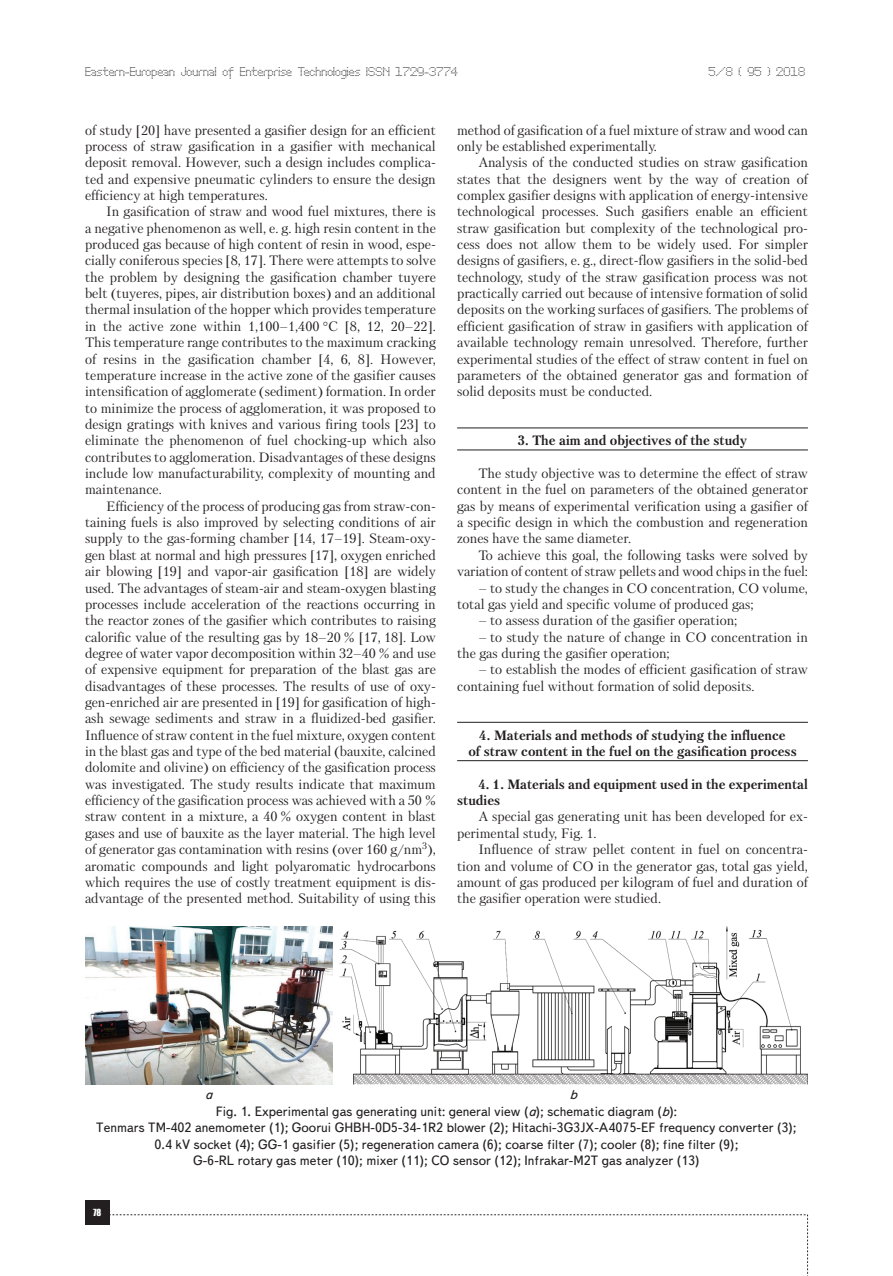
<style>
.page{position:relative;width:893px;height:1276px;background:#fff}
.page>*{position:absolute;margin:0;border:0;box-sizing:border-box;transform-origin:0 0}
.t1{font:13.5px/16.4px "Petersburg C";color:#231f20}
.t2{font:13.5px "Text Book C";color:#231f20}
.t3{font:700 13.5px/16.4px "Petersburg C";color:#231f20;text-align:center}
.t4{font:italic 13.5px "Text Book C";color:#231f20}
.t5{font:12px "Perfo C";letter-spacing:.015em;color:#231f20}
.t6{font:9px "Impact";color:#fff}
.s1{font-style:italic}
</style>
<div class="page">
<div style="left:85px;top:1200px;width:24px;height:24px;background:#231f20"></div>
<svg style="left:109px;top:1214px;width:699px;height:62px"></svg>
<hr style="left:457px;top:427px;width:351px;height:1px;background:#231f20">
<hr style="left:457px;top:449px;width:351px;height:1px;background:#231f20">
<hr style="left:457px;top:722px;width:351px;height:1px;background:#231f20">
<hr style="left:457px;top:760px;width:351px;height:1px;background:#231f20">
<img style="left:86px;top:926px;width:246px;height:158px">
<img style="left:340px;top:926px;width:467px;height:158px">
<p class="t5" style="left:85px;top:65px;width:374px">Eastern-European Journal of Enterprise Technologies ISSN 1729-3774</p>
<p class="t5" style="left:708px;top:65px;width:98px">5/8 ( 95 ) 2018</p>
<p class="t1" style="left:85px;top:122px;width:352px">of study [20] have presented a gasifier design for an efficient process of straw gasification in a gasifier with mechanical deposit removal. However, such a design includes complica&shy;ted and expensive pneumatic cylinders to ensure the design efficiency at high temperatures.</p>
<p class="t1" style="left:85px;top:203px;width:352px;text-align:justify;text-indent:21px">In gasification of straw and wood fuel mixtures, there is a negative phenomenon as well, e. g. high resin content in the produced gas because of high content of resin in wood, espe&shy;cially coniferous species [8, 17]. There were attempts to solve the problem by designing the gasification chamber tuyere belt (tuyeres, pipes, air distribution boxes) and an additional thermal insulation of the hopper which provides temperature in the active zone within 1,100–1,400 С [8, 12, 20–22].<br>This temperature range contributes to the maximum cracking of resins in the gasification chamber [4, 6, 8]. However, temperature increase in the active zone of the gasifier causes intensification of agglomerate (sediment) formation. In order to minimize the process of agglomeration, it was proposed to design gratings with knives and various firing tools [23] to eliminate the phenomenon of fuel chocking-up which also contributes to agglomeration. Disadvantages of these designs include low manufacturability, complexity of mounting and maintenance.</p>
<p class="t1" style="left:85px;top:498px;width:352px;text-align:justify;text-indent:21px">Efficiency of the process of producing gas from straw-con&shy;taining fuels is also improved by selecting conditions of air supply to the gas-forming chamber [14, 17–19]. Steam-oxy&shy;gen blast at normal and high pressures [17], oxygen enriched air blowing [19] and vapor-air gasification [18] are widely used. The advantages of steam-air and steam-oxygen blasting processes include acceleration of the reactions occurring in the reactor zones of the gasifier which contributes to raising calorific value of the resulting gas by 18–20 % [17, 18]. Low degree of water vapor decomposition within 32–40 % and use of expensive equipment for preparation of the blast gas are disadvantages of these processes. The results of use of oxy&shy;gen-enriched air are presented in [19] for gasification of high&shy;ash sewage sediments and straw in a fluidized-bed gasifier.<br>Influence of straw content in the fuel mixture, oxygen content in the blast gas and type of the bed material (bauxite, calcined dolomite and olivine) on efficiency of the gasification process was investigated. The study results indicate that maximum efficiency of the gasification process was achieved with a 50 % straw content in a mixture, a 40 % oxygen content in blast gases and use of bauxite as the layer material. The high level of generator gas contamination with resins (over 160 g/nm<sup>3</sup>), aromatic compounds and light polyaromatic hydrocarbons which requires the use of costly treatment equipment is dis&shy;advantage of the presented method. Suitability of using this</p>
<p class="t1" style="left:457px;top:122px;width:352px">method of gasification of a fuel mixture of straw and wood can only be established experimentally.</p>
<p class="t1" style="left:457px;top:154px;width:352px;text-align:justify;text-indent:21px">Analysis of the conducted studies on straw gasification states that the designers went by the way of creation of complex gasifier designs with application of energy-intensive technological processes. Such gasifiers enable an efficient straw gasification but complexity of the technological pro&shy;cess does not allow them to be widely used. For simpler designs of gasifiers, e. g., direct-flow gasifiers in the solid-bed technology, study of the straw gasification process was not practically carried out because of intensive formation of solid deposits on the working surfaces of gasifiers. The problems of efficient gasification of straw in gasifiers with application of available technology remain unresolved. Therefore, further experimental studies of the effect of straw content in fuel on parameters of the obtained generator gas and formation of solid deposits must be conducted.</p>
<p class="t3" style="left:518px;top:432px;width:231px">3. The aim and objectives of the study</p>
<p class="t1" style="left:457px;top:465px;width:352px;text-align:justify;text-indent:21px">The study objective was to determine the effect of straw content in the fuel on parameters of the obtained generator gas by means of experimental verification using a gasifier of a specific design in which the combustion and regeneration zones have the same diameter.</p>
<p class="t1" style="left:457px;top:547px;width:352px;text-align:right">To achieve this goal, the following tasks were solved by variation of content of straw pellets and wood chips in the fuel:</p>
<p class="t1" style="left:457px;top:579px;width:352px;text-indent:21px">– to study the changes in CO concentration, CO volume, total gas yield and specific volume of produced gas;</p>
<p class="t1" style="left:478px;top:612px;width:261px">– to assess duration of the gasifier operation;</p>
<p class="t1" style="left:457px;top:628px;width:352px;text-indent:21px">– to study the nature of change in CO concentration in the gas during the gasifier operation;</p>
<p class="t1" style="left:457px;top:661px;width:352px;text-indent:21px">– to establish the modes of efficient gasification of straw containing fuel without formation of solid deposits.</p>
<p class="t3" style="left:468px;top:726px;width:330px">4. Materials and methods of studying the influence<br>of straw content in the fuel on the gasification process</p>
<p class="t3" style="left:457px;top:775px;width:352px;text-align:left;text-indent:21px">4. 1. Materials and equipment used in the experimental studies</p>
<p class="t1" style="left:457px;top:808px;width:352px;text-indent:21px">A special gas generating unit has been developed for ex&shy;perimental study, Fig. 1.</p>
<p class="t1" style="left:457px;top:841px;width:352px;text-align:justify;text-indent:21px">Influence of straw pellet content in fuel on concentra&shy;tion and volume of CO in the generator gas, total gas yield, amount of gas produced per kilogram of fuel and duration of the gasifier operation were studied.</p>
<p class="t4" style="left:205px;top:1087px;width:9px">а</p>
<p class="t4" style="left:570px;top:1087px;width:9px">b</p>
<p class="t2" style="left:216px;top:1104px;width:463px">Fig. 1. Experimental gas generating unit: general view (<span class="s1">a</span>); schematic diagram (<span class="s1">b</span>):</p>
<p class="t2" style="left:96px;top:1120px;width:702px">Tenmars TM-402 anemometer (1); Goorui GHBH-0D5-34-1R2 blower (2); Hitachi-3G3JX-A4075-EF frequency converter (3);</p>
<p class="t2" style="left:154px;top:1136px;width:585px">0.4 kV socket (4); GG-1 gasifier (5); regeneration camera (6); coarse filter (7); cooler (8); fine filter (9);</p>
<p class="t2" style="left:193px;top:1153px;width:508px">G-6-RL rotary gas meter (10); mixer (11); CO sensor (12); Infrakar-M2T gas analyzer (13)</p>
<p class="t6" style="left:93px;top:1205px;width:10px">78</p>
</div>
